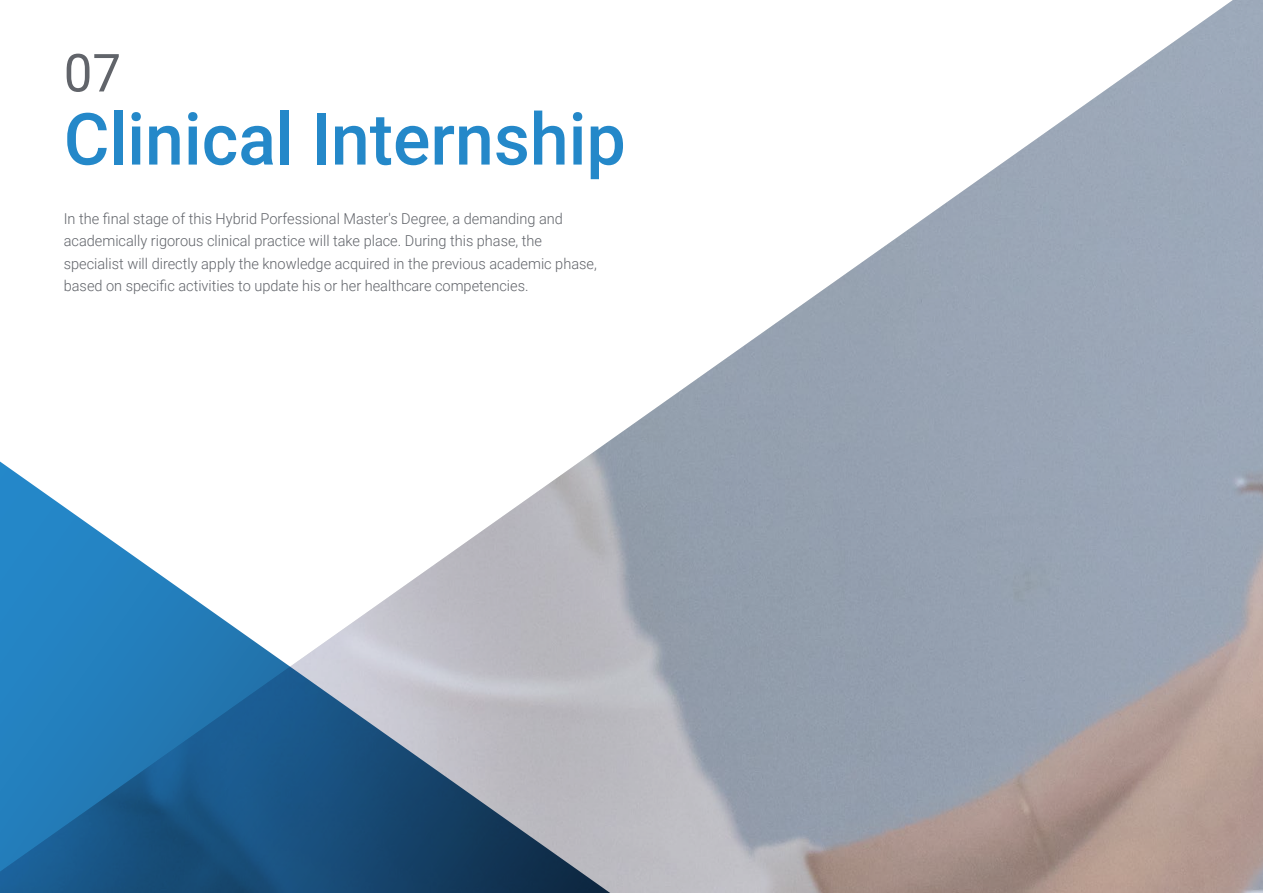
<style>
.page{position:relative;width:1263px;height:893px;background:#fff}
.page>*{position:absolute;margin:0;border:0;box-sizing:border-box;transform-origin:0 0}
.t1{font:500 72px "Roboto";color:#2488c9}
.t2{font:52.5px "Roboto";color:#61646a}
.t3{font:300 15px/22.5px "Roboto";color:#61646a}
</style>
<div class="page">
<svg style="left:0;top:446px;width:640px;height:447px"></svg>
<h2 class="t2" style="left:64px;top:36px;width:59px">07</h2>
<h1 class="t1" style="left:64px;top:89px;width:563px">Clinical Internship</h1>
<p class="t3" style="left:64px;top:207px;width:534px">In the final stage of this Hybrid Porfessional Master's Degree, a demanding and academically rigorous clinical practice will take place. During this phase, the specialist will directly apply the knowledge acquired in the previous academic phase, based on specific activities to update his or her healthcare competencies.</p>
</div>
